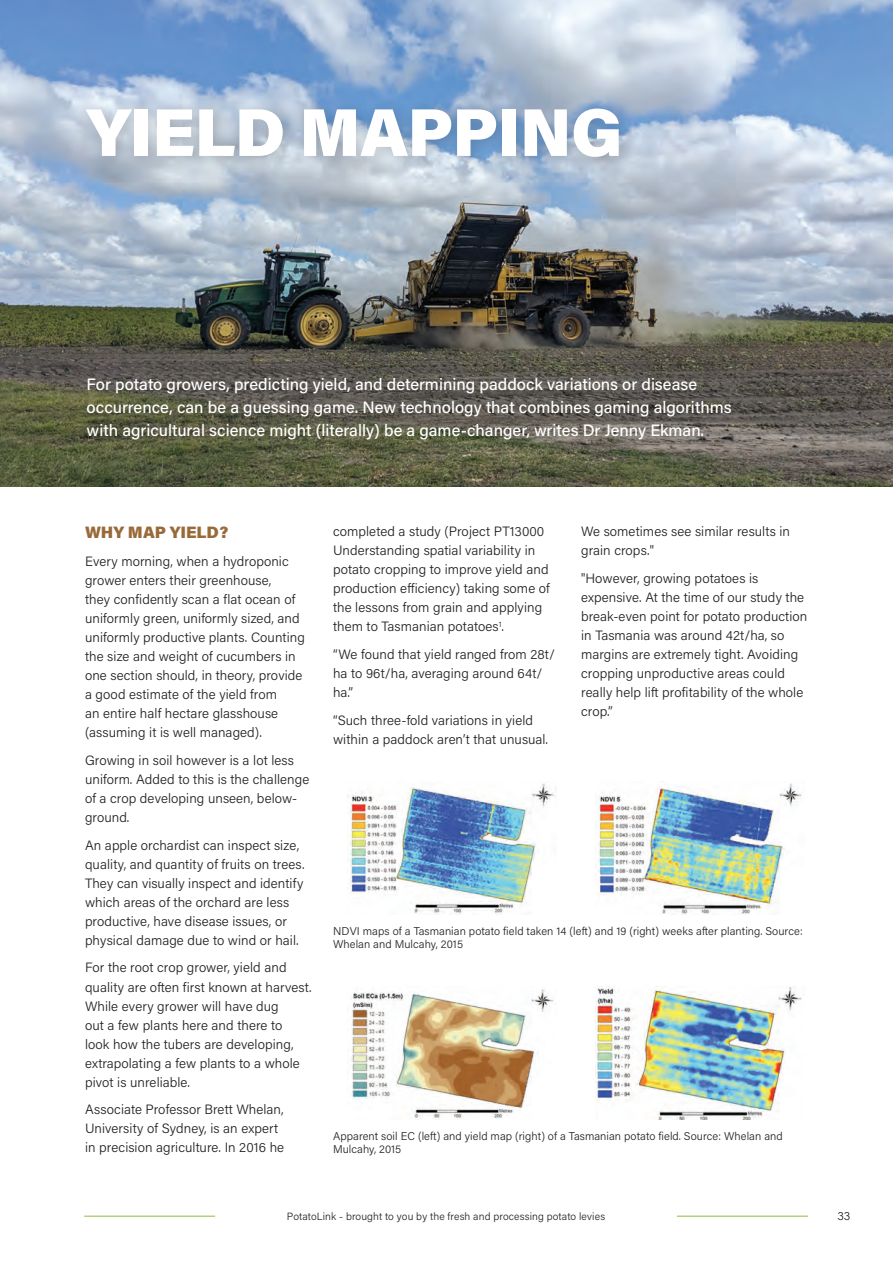
<style>
.page{position:relative;width:893px;height:1263px;background:#fff}
.page>*{position:absolute;margin:0;border:0;box-sizing:border-box;transform-origin:0 0}
.t1{font:900 67.5px "Acumin Pro";letter-spacing:-.01em;color:#fff}
.t2{font:500 16.5px/23.2px "Acumin Pro";color:#fff}
.t3{font:900 16.5px "Acumin Pro";color:#986a3a}
.t4{font:300 13.5px/19px "Acumin Pro";letter-spacing:.005em;color:#231f20}
.t5{font:300 12px "Acumin Pro";color:#231f20}
.t6{font:300 11.25px/13.5px "Acumin Pro";letter-spacing:.005em;color:#231f20}
.t7{font:300 10.5px "Acumin Pro";letter-spacing:.01em;color:#231f20}
</style>
<div class="page">
<img style="left:0;top:0;width:893px;height:486px">
<div style="left:76px;top:98px;width:671px;height:357px;background:#231f20;opacity:.22"></div>
<img style="left:347px;top:783px;width:209px;height:131px">
<img style="left:595px;top:781px;width:207px;height:133px">
<img style="left:351px;top:989px;width:203px;height:130px">
<img style="left:595px;top:986px;width:207px;height:133px">
<hr style="left:677px;top:1216px;width:131px;height:1px;background:#8dbe3e">
<hr style="left:84px;top:1216px;width:131px;height:1px;background:#8dbe3e">
<h1 class="t1" style="left:87px;top:84px;width:538px">YIELD MAPPING</h1>
<p class="t2" style="left:87px;top:371px;width:647px">For potato growers, predicting yield, and determining paddock variations or disease occurrence, can be a guessing game. New technology that combines gaming algorithms with agricultural science might (literally) be a game-changer, writes Dr Jenny Ekman.</p>
<p class="t3" style="left:85px;top:521px;width:145px">WHY MAP YIELD?</p>
<p class="t4" style="left:85px;top:551px;width:221px">Every morning, when a hydroponic grower enters their greenhouse,<br>they confidently scan a flat ocean of uniformly green, uniformly sized, and uniformly productive plants. Counting the size and weight of cucumbers in one section should, in theory, provide a good estimate of the yield from<br>an entire half hectare glasshouse (assuming it is well managed).</p>
<p class="t4" style="left:85px;top:750px;width:226px">Growing in soil however is a lot less uniform. Added to this is the challenge of a crop developing unseen, below&shy;ground.</p>
<p class="t4" style="left:85px;top:835px;width:221px">An apple orchardist can inspect size, quality, and quantity of fruits on trees.<br>They can visually inspect and identify which areas of the orchard are less productive, have disease issues, or physical damage due to wind or hail.</p>
<p class="t4" style="left:85px;top:958px;width:228px">For the root crop grower, yield and quality are often first known at harvest.<br>While every grower will have dug<br>out a few plants here and there to<br>look how the tubers are developing, extrapolating a few plants to a whole pivot is unreliable.</p>
<p class="t4" style="left:85px;top:1099px;width:201px">Associate Professor Brett Whelan,<br>University of Sydney, is an expert in precision agriculture. In 2016 he</p>
<p class="t4" style="left:333px;top:521px;width:218px">completed a study (Project PT13000<br>Understanding spatial variability in potato cropping to improve yield and production efficiency) taking some of the lessons from grain and applying them to Tasmanian potatoes<sup>1</sup>.</p>
<p class="t4" style="left:333px;top:644px;width:223px">“We found that yield ranged from 28t/ ha to 96t/ha, averaging around 64t/ ha.”</p>
<p class="t4" style="left:333px;top:710px;width:216px">“Such three-fold variations in yield within a paddock aren’t that unusual.</p>
<p class="t4" style="left:581px;top:521px;width:210px">We sometimes see similar results in grain crops."</p>
<p class="t4" style="left:581px;top:568px;width:228px">"However, growing potatoes is expensive. At the time of our study the break-even point for potato production in Tasmania was around 42t/ha, so margins are extremely tight. Avoiding cropping unproductive areas could really help lift profitability of the whole crop.”</p>
<p class="t6" style="left:333px;top:923px;width:471px">NDVI maps of a Tasmanian potato field taken 14 (left) and 19 (right) weeks after planting. Source:<br>Whelan and Mulcahy, 2015</p>
<p class="t6" style="left:333px;top:1128px;width:451px">Apparent soil EC (left) and yield map (right) of a Tasmanian potato field. Source: Whelan and<br>Mulcahy, 2015</p>
<p class="t7" style="left:287px;top:1209px;width:320px">PotatoLink - brought to you by the fresh and processing potato levies</p>
<p class="t5" style="left:837px;top:1208px;width:15px">33</p>
</div>
